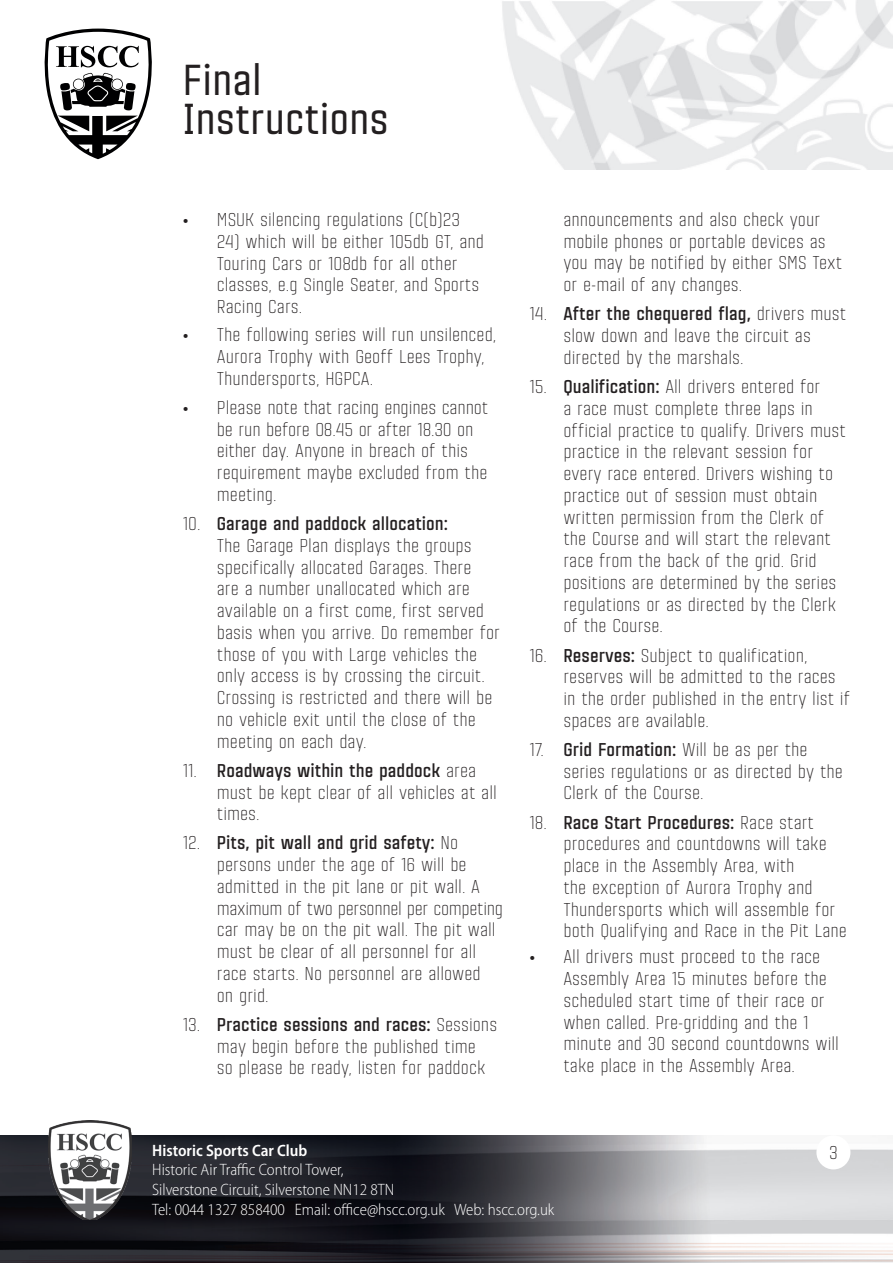
<style>
.page{position:relative;width:893px;height:1263px;background:#fff}
.page>*{position:absolute;margin:0;border:0;box-sizing:border-box;transform-origin:0 0}
.t1{font:500 42px/39px "Citadina";color:#231f20}
.t2{font:300 18px/21.8px "Citadina";color:#231f20}
.t3{font:300 semi-condensed 16.5px/19.8px "Myriad Pro";color:#fff}
.t4{font:600 semi-condensed 16.5px "Myriad Pro";color:#fff}
.s1{font-weight:700}
</style>
<div class="page">
<img style="left:88px;top:0;width:805px;height:170px">
<svg style="left:44px;top:29px;width:110px;height:130px"></svg>
<img style="left:0;top:1135px;width:893px;height:85px">
<img style="left:48px;top:1120px;width:84px;height:100px">
<img style="left:0;top:1220px;width:893px;height:43px">
<div style="left:816px;top:1135px;width:34px;height:34px;background:#fff;border-radius:50%"></div>
<h1 class="t1" style="left:183px;top:59px;width:208px">Final<br>Instructions</h1>
<p class="t2" style="left:183px;top:208px;width:279px"><span class="s1">•</span> MSUK silencing regulations (C(b)23</p>
<p class="t2" style="left:217px;top:229px;width:269px">24) which will be either 105db GT, and<br>Touring Cars or 108db for all other classes, e.g Single Seater, and Sports<br>Racing Cars.</p>
<p class="t2" style="left:217px;top:323px;width:281px;text-indent:-34px"><span class="s1">•</span> The following series will run unsilenced,<br>Aurora Trophy with Geoff Lees Trophy,<br>Thundersports, HGPCA.</p>
<p class="t2" style="left:217px;top:396px;width:273px;text-indent:-34px"><span class="s1">•</span> Please note that racing engines cannot be run before 08.45 or after 18.30 on either day. Anyone in breach of this requirement maybe excluded from the meeting.</p>
<p class="t2" style="left:217px;top:512px;width:285px;text-indent:-34px">10. <span class="s1">Garage and paddock allocation:<br></span>The Garage Plan displays the groups specifically allocated Garages. There<br>are a number unallocated which are available on a first come, first served basis when you arrive. Do remember for those of you with Large vehicles the only access is by crossing the circuit.<br>Crossing is restricted and there will be no vehicle exit until the close of the meeting on each day.</p>
<p class="t2" style="left:217px;top:758px;width:282px;text-indent:-34px">11. <span class="s1">Roadways within the paddock</span> area must be kept clear of all vehicles at all times.</p>
<p class="t2" style="left:217px;top:831px;width:288px;text-indent:-34px">12. <span class="s1">Pits, pit wall and grid safety:</span> No persons under the age of 16 will be admitted in the pit lane or pit wall. A maximum of two personnel per competing car may be on the pit wall. The pit wall must be clear of all personnel for all race starts. No personnel are allowed<br>on grid.</p>
<p class="t2" style="left:217px;top:1012px;width:282px;text-indent:-34px">13. <span class="s1">Practice sessions and races:</span> Sessions may begin before the published time<br>so please be ready, listen for paddock</p>
<p class="t2" style="left:563px;top:208px;width:280px">announcements and also check your mobile phones or portable devices as you may be notified by either SMS Text or e-mail of any changes.</p>
<p class="t2" style="left:563px;top:302px;width:284px;text-indent:-34px">14. <span class="s1">After the chequered flag,</span> drivers must slow down and leave the circuit as directed by the marshals.</p>
<p class="t2" style="left:563px;top:375px;width:284px;text-indent:-34px">15. <span class="s1">Qualification:</span> All drivers entered for<br>a race must complete three laps in official practice to qualify. Drivers must practice in the relevant session for every race entered. Drivers wishing to practice out of session must obtain written permission from the Clerk of the Course and will start the relevant race from the back of the grid. Grid positions are determined by the series regulations or as directed by the Clerk of the Course.</p>
<p class="t2" style="left:563px;top:643px;width:288px;text-indent:-34px">16. <span class="s1">Reserves:</span> Subject to qualification, reserves will be admitted to the races in the order published in the entry list if spaces are available.</p>
<p class="t2" style="left:563px;top:737px;width:281px;text-indent:-34px">17. <span class="s1">Grid Formation:</span> Will be as per the series regulations or as directed by the<br>Clerk of the Course.</p>
<p class="t2" style="left:563px;top:810px;width:285px;text-indent:-34px">18. <span class="s1">Race Start Procedures:</span> Race start procedures and countdowns will take place in the Assembly Area, with<br>the exception of Aurora Trophy and Thundersports which will assemble for both Qualifying and Race in the Pit Lane</p>
<p class="t2" style="left:563px;top:945px;width:277px;text-indent:-34px"><span class="s1">•</span> All drivers must proceed to the race Assembly Area 15 minutes before the scheduled start time of their race or when called. Pre-gridding and the 1 minute and 30 second countdowns will take place in the Assembly Area.</p>
<p class="t4" style="left:152px;top:1140px;width:157px">Historic Sports Car Club</p>
<p class="t3" style="left:152px;top:1160px;width:404px">Historic Air Traffic Control Tower,<br>Silverstone Circuit, Silverstone NN12 8TN<br>Tel: 0044 1327 858400 Email: office@hscc.org.uk Web: hscc.org.uk</p>
<p class="t2" style="left:829px;top:1140px;width:10px">3</p>
</div>
